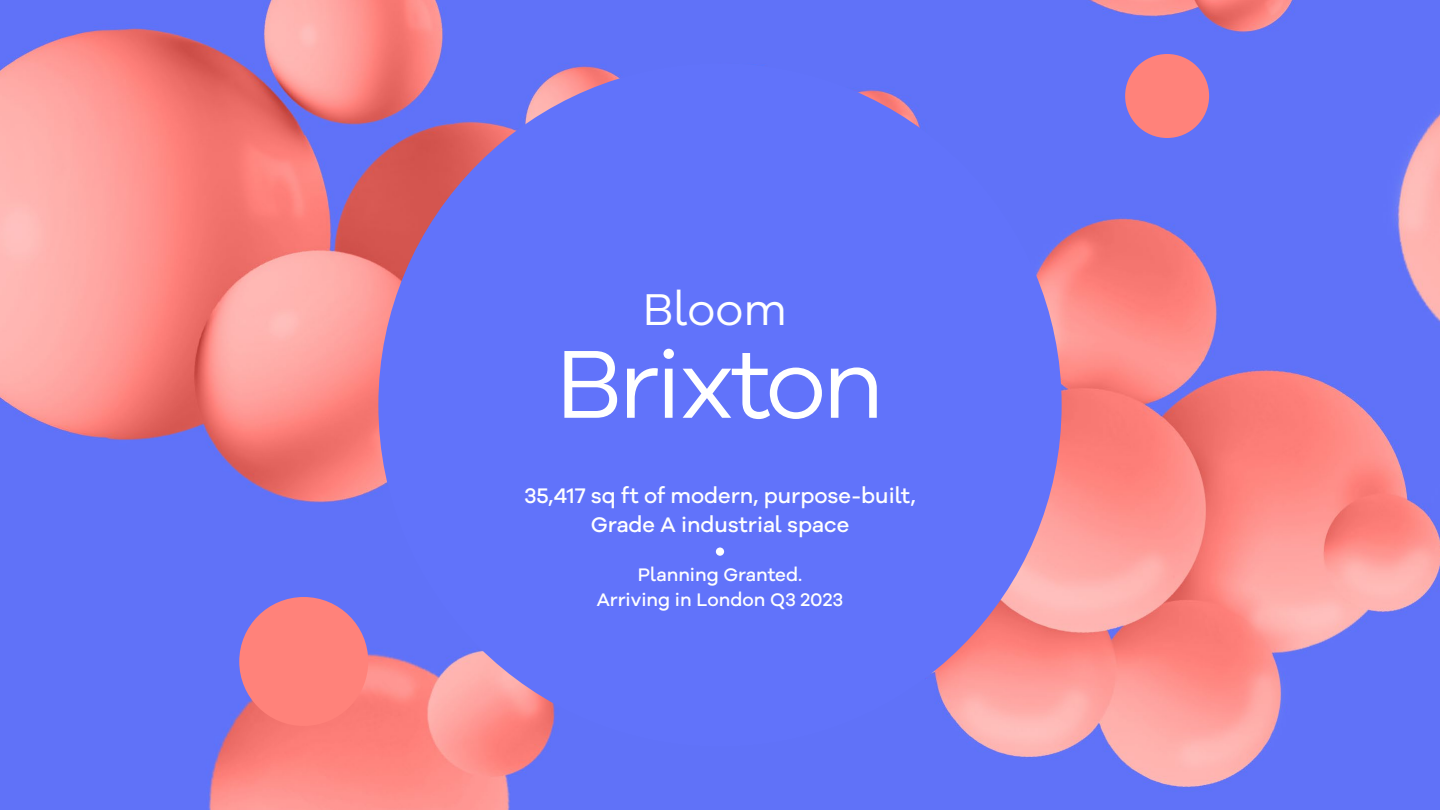
<style>
.page{position:relative;width:1440px;height:810px;background:#fff}
.page>*{position:absolute;margin:0;border:0;box-sizing:border-box;transform-origin:0 0}
.t1{font:99.68px "Galano Grotesque";letter-spacing:-.04em;color:#fff}
.t2{font:45.97px "Galano Grotesque Alt";color:#fff}
.t3{font:500 21.75px/29.2px "Galano Grotesque Alt";color:#fff;text-align:center}
.t4{font:500 18.75px/25.5px "Galano Grotesque Alt";color:#fff;text-align:center}
</style>
<div class="page">
<img style="left:0;top:0;width:1440px;height:810px">
<div style="left:378px;top:63px;width:684px;height:684px;background:#6173fa;border-radius:50%"></div>
<div style="left:1125px;top:54px;width:84px;height:84px;background:#ff827a;border-radius:50%"></div>
<div style="left:239px;top:597px;width:129px;height:129px;background:#ff827a;border-radius:50%"></div>
<div style="left:716px;top:548px;width:8px;height:8px;background:#fff;border-radius:50%"></div>
<h2 class="t2" style="left:643px;top:280px;width:146px">Bloom</h2>
<h1 class="t1" style="left:556px;top:325px;width:330px">Brixton</h1>
<p class="t3" style="left:524px;top:480px;width:393px">35,417 sq ft of modern, purpose-built,<br>Grade A industrial space</p>
<p class="t4" style="left:597px;top:561px;width:248px">Planning Granted.<br>Arriving in London Q3 2023</p>
</div>
